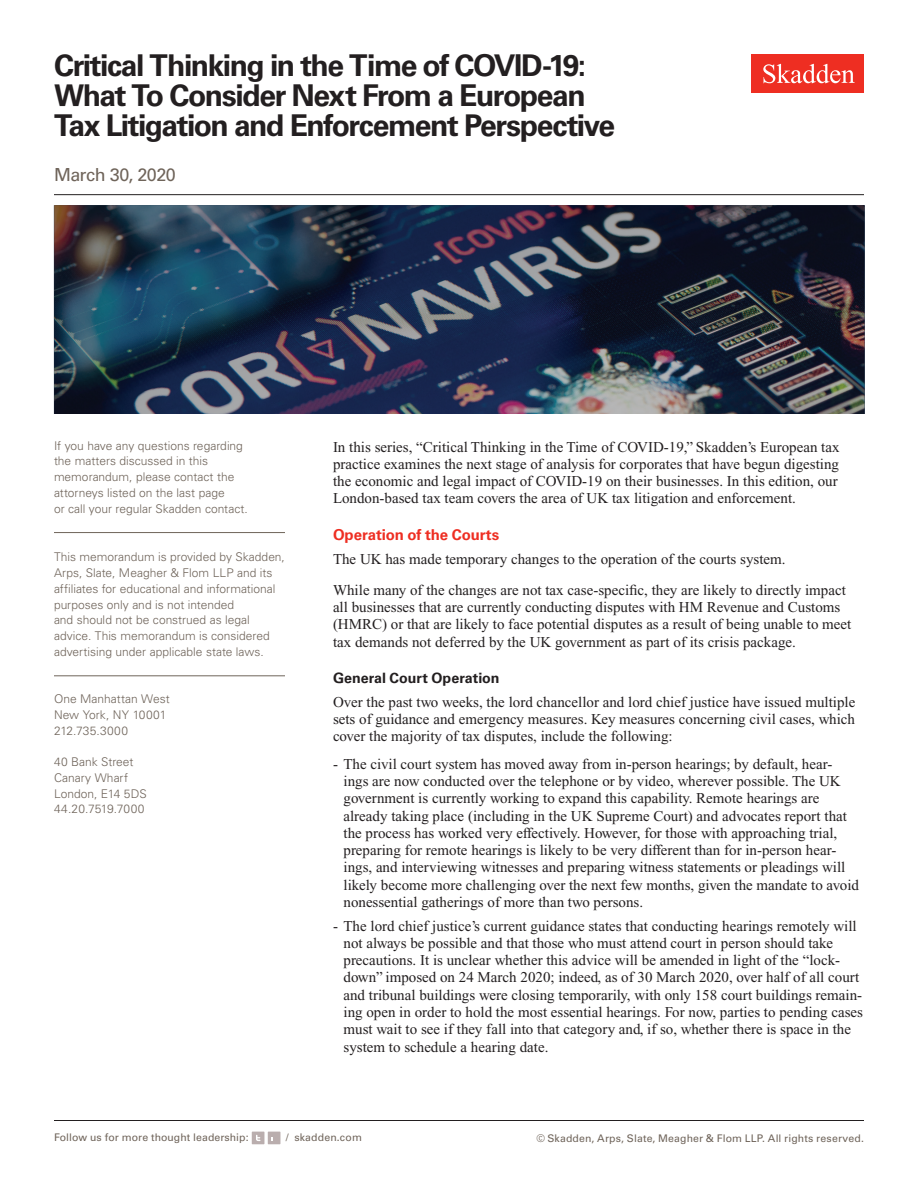
<style>
.page{position:relative;width:918px;height:1188px;background:#fff}
.page>*{position:absolute;margin:0;border:0;box-sizing:border-box;transform-origin:0 0}
.t1{font:700 30px/30px "Univers LT Std";letter-spacing:-.05em;color:#231f20}
.t2{font:18px "Univers LT Std";letter-spacing:-.03em;color:#6f645a}
.t3{font:15px/17.2px "Times New Roman PS Std";color:#231f20}
.t4{font:700 15px "Univers LT Std";letter-spacing:-.005em;color:#ee2e22}
.t5{font:700 14.25px "Univers LT Std";color:#231f20}
.t6{font:300 12px/15.8px "Univers LT Std";color:#6f645a}
.t7{font:10.5px "Univers LT Std";letter-spacing:.01em;color:#6f645a}
</style>
<div class="page">
<div style="left:752px;top:54px;width:112px;height:39px;background:#ee2e22"></div>
<svg style="left:763px;top:64px;width:92px;height:19px"></svg>
<hr style="left:54px;top:1120px;width:810px;height:1px;background:#231f20">
<hr style="left:54px;top:194px;width:810px;height:1px;background:#231f20">
<div style="left:252px;top:1132px;width:12px;height:12px;background:#baaeae"></div>
<svg style="left:256px;top:1135px;width:4px;height:6px"></svg>
<div style="left:268px;top:1132px;width:12px;height:12px;background:#baaeae"></div>
<hr style="left:54px;top:675px;width:231px;height:1px;background:#6f645a">
<hr style="left:54px;top:532px;width:231px;height:1px;background:#6f645a">
<img style="left:53px;top:205px;width:811px;height:209px">
<p class="t1" style="left:54px;top:50px;width:563px">Critical Thinking in the Time of COVID-19:<br>What To Consider Next From a European<br>Tax Litigation and Enforcement Perspective</p>
<p class="t2" style="left:54px;top:164px;width:123px">March 30, 2020</p>
<p class="t6" style="left:54px;top:438px;width:195px">If you have any questions regarding the matters discussed in this memorandum, please contact the attorneys listed on the last page<br>or call your regular Skadden contact.</p>
<p class="t6" style="left:54px;top:549px;width:232px">This memorandum is provided by Skadden, Arps, Slate, Meagher &amp; Flom LLP and its affiliates for educational and informational purposes only and is not intended<br>and should not be construed as legal advice. This memorandum is considered advertising under applicable state laws.</p>
<p class="t6" style="left:54px;top:691px;width:117px">One Manhattan West<br>New York, NY 10001<br>212.735.3000</p>
<p class="t6" style="left:54px;top:754px;width:94px">40 Bank Street<br>Canary Wharf<br>London, E14 5DS<br>44.20.7519.7000</p>
<p class="t3" style="left:333px;top:438px;width:508px">In this series, “Critical Thinking in the Time of COVID-19,” Skadden’s European tax practice examines the next stage of analysis for corporates that have begun digesting the economic and legal impact of COVID-19 on their businesses. In this edition, our London-based tax team covers the area of UK tax litigation and enforcement.</p>
<h5 class="t4" style="left:333px;top:526px;width:168px">Operation of the Courts</h5>
<p class="t3" style="left:333px;top:550px;width:454px">The UK has made temporary changes to the operation of the courts system.</p>
<p class="t3" style="left:333px;top:581px;width:520px">While many of the changes are not tax case-specifc, they are likely to directly impact all businesses that are currently conducting disputes with HM Revenue and Customs (HMRC) or that are likely to face potential disputes as a result of being unable to meet tax demands not deferred by the UK government as part of its crisis package.</p>
<h5 class="t5" style="left:333px;top:669px;width:168px">General Court Operation</h5>
<p class="t3" style="left:333px;top:693px;width:524px;text-align:justify">Over the past two weeks, the lord chancellor and lord chief justice have issued multiple sets of guidance and emergency measures. Key measures concerning civil cases, which cover the majority of tax disputes, include the following:</p>
<p class="t3" style="left:344px;top:755px;width:517px;text-indent:-10px">- The civil court system has moved away from in-person hearings; by default, hear&shy;ings are now conducted over the telephone or by video, wherever possible. The UK government is currently working to expand this capability. Remote hearings are already taking place (including in the UK Supreme Court) and advocates report that the process has worked very efectively. However, for those with approaching trial, preparing for remote hearings is likely to be very diferent than for in-person hear&shy;ings, and interviewing witnesses and preparing witness statements or pleadings will likely become more challenging over the next few months, given the mandate to avoid nonessential gatherings of more than two persons.</p>
<p class="t3" style="left:344px;top:917px;width:521px;text-indent:-10px">- The lord chief justice’s current guidance states that conducting hearings remotely will not always be possible and that those who must attend court in person should take precautions. It is unclear whether this advice will be amended in light of the “lock&shy;down” imposed on 24 March 2020; indeed, as of 30 March 2020, over half of all court and tribunal buildings were closing temporarily, with only 158 court buildings remain&shy;ing open in order to hold the most essential hearings. For now, parties to pending cases must wait to see if they fall into that category and, if so, whether there is space in the system to schedule a hearing date.</p>
<p class="t7" style="left:54px;top:1131px;width:196px">Follow us for more thought leadership:</p>
<p class="t7" style="left:286px;top:1131px;width:77px">/ skadden.com</p>
<p class="t7" style="left:536px;top:1132px;width:329px">© Skadden, Arps, Slate, Meagher &amp; Flom LLP. All rights reserved.</p>
</div>
